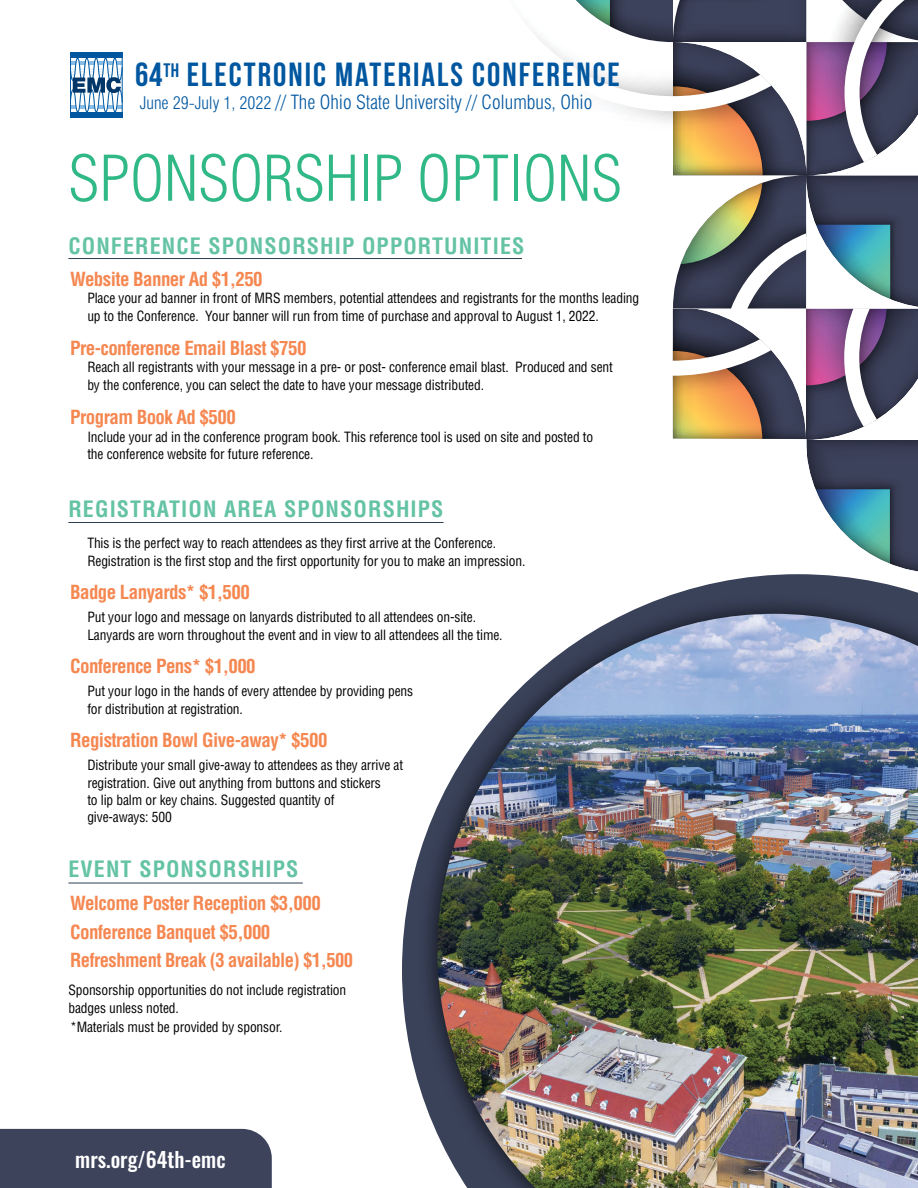
<style>
.page{position:relative;width:918px;height:1188px;background:#fff}
.page>*{position:absolute;margin:0;border:0;box-sizing:border-box;transform-origin:0 0}
.t1{font:300 condensed 61.5px "Helvetica LT Std";color:#30b886}
.t2{font:33.45px "Bebas Neue";letter-spacing:.06em;color:#0057a0}
.t3{font:700 condensed 22.05px "Helvetica LT Std";letter-spacing:.05em;color:#65c3a5}
.t4{font:500 21px "Oswald";color:#fff}
.t5{font:300 condensed 19.2px "Swiss 721 BT";color:#0057a0}
.t6{font:700 condensed 18.9px/28.3px "Helvetica LT Std";letter-spacing:-.03em;color:#f58751}
.t7{font:condensed 13.8px/17.4px "Helvetica LT Std";letter-spacing:-.01em;color:#000}
.s1{font-size:17.25px}
</style>
<div class="page">
<svg style="left:402px;top:574px;width:516px;height:501px"></svg>
<div style="left:416px;top:593px;width:502px;height:595px;background:#000;opacity:.75"></div>
<img style="left:437px;top:614px;width:481px;height:574px">
<hr style="left:68px;top:522px;width:376px;height:1px;background:#2c3e50">
<hr style="left:68px;top:883px;width:235px;height:1px;background:#2c3e50">
<hr style="left:68px;top:258px;width:454px;height:1px;background:#2c3e50">
<svg style="left:70px;top:52px;width:52px;height:66px"></svg>
<div style="left:0;top:1129px;width:272px;height:59px;background:#3e435c"></div>
<svg style="left:537px;top:0;width:381px;height:572px"></svg>
<h2 class="t2" style="left:135px;top:57px;width:486px">64<sup>th</sup> ELECTRONIC MATERIALS CONFERENCE</h2>
<h3 class="t5" style="left:140px;top:90px;width:454px"><span class="s1">June 29-July 1, 2022</span> // The Ohio State University // Columbus, Ohio</h3>
<h1 class="t1" style="left:68px;top:140px;width:555px">SPONSORSHIP OPTIONS</h1>
<h3 class="t3" style="left:68px;top:233px;width:457px">CONFERENCE SPONSORSHIP OPPORTUNITIES</h3>
<h3 class="t6" style="left:70px;top:265px;width:194px">Website Banner Ad $1,250</h3>
<p class="t7" style="left:87px;top:289px;width:553px">Place your ad banner in front of MRS members, potential attendees and registrants for the months leading up to the Conference. Your banner will run from time of purchase and approval to August 1, 2022.</p>
<h3 class="t6" style="left:70px;top:334px;width:238px">Pre-conference Email Blast $750</h3>
<p class="t7" style="left:87px;top:359px;width:527px">Reach all registrants with your message in a pre- or post- conference email blast. Produced and sent by the conference, you can select the date to have your message distributed.</p>
<h3 class="t6" style="left:70px;top:403px;width:167px">Program Book Ad $500</h3>
<p class="t7" style="left:87px;top:428px;width:507px">Include your ad in the conference program book. This reference tool is used on site and posted to the conference website for future reference.</p>
<h3 class="t3" style="left:68px;top:495px;width:377px">REGISTRATION AREA SPONSORSHIPS</h3>
<p class="t7" style="left:87px;top:535px;width:440px">This is the perfect way to reach attendees as they first arrive at the Conference.<br>Registration is the first stop and the first opportunity for you to make an impression.</p>
<h3 class="t6" style="left:70px;top:578px;width:181px">Badge Lanyards* $1,500</h3>
<p class="t7" style="left:87px;top:609px;width:417px">Put your logo and message on lanyards distributed to all attendees on-site.<br>Lanyards are worn throughout the event and in view to all attendees all the time.</p>
<h3 class="t6" style="left:70px;top:652px;width:187px">Conference Pens* $1,000</h3>
<p class="t7" style="left:87px;top:683px;width:327px">Put your logo in the hands of every attendee by providing pens for distribution at registration.</p>
<h3 class="t6" style="left:70px;top:726px;width:259px">Registration Bowl Give-away* $500</h3>
<p class="t7" style="left:87px;top:757px;width:317px">Distribute your small give-away to attendees as they arrive at registration. Give out anything from buttons and stickers<br>to lip balm or key chains. Suggested quantity of<br>give-aways: 500</p>
<h3 class="t3" style="left:68px;top:855px;width:232px">EVENT SPONSORSHIPS</h3>
<h3 class="t6" style="left:70px;top:889px;width:284px">Welcome Poster Reception $3,000<br>Conference Banquet $5,000<br>Refreshment Break (3 available) $1,500</h3>
<p class="t7" style="left:68px;top:982px;width:279px">Sponsorship opportunities do not include registration badges unless noted.</p>
<p class="t7" style="left:70px;top:1018px;width:214px">*Materials must be provided by sponsor.</p>
<h3 class="t4" style="left:75px;top:1149px;width:152px">mrs.org/64th-emc</h3>
</div>
